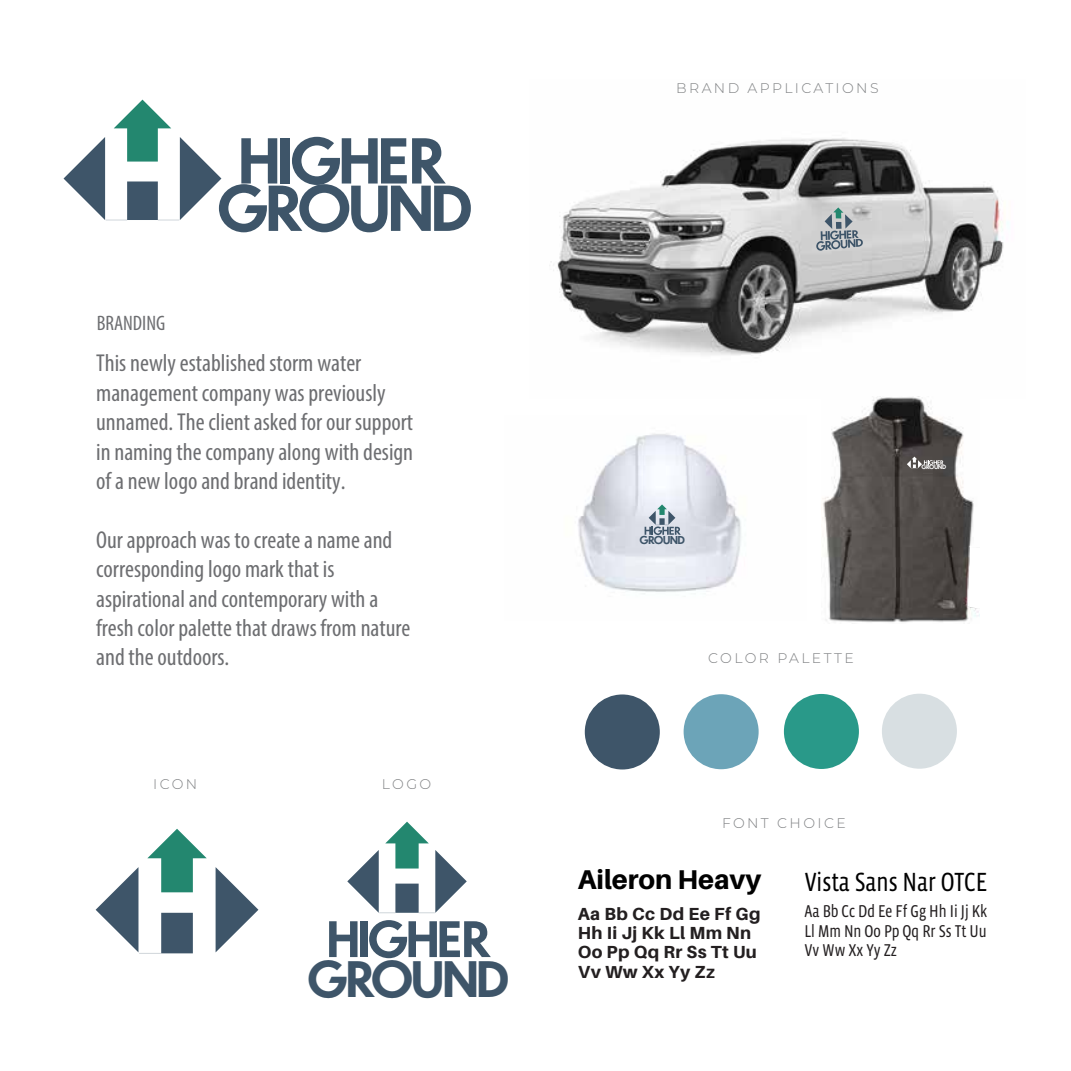
<style>
.page{position:relative;width:1071px;height:1071px;background:#fff}
.page>*{position:absolute;margin:0;border:0;box-sizing:border-box;transform-origin:0 0}
.t1{font:700 60.73px "Dunbar Text";letter-spacing:-.075em;color:#3e5569}
.t2{font:700 47.95px "Dunbar Text";letter-spacing:-.075em;color:#3e5569}
.t3{font:800 27.12px "Aileron";color:#010101}
.t4{font:26.95px "Vista Sans Nar OTCE";color:#010101}
.t5{font:condensed 24.5px/29.4px "Myriad Pro";color:#6d6e71}
.t6{font:condensed 21px "Myriad Pro";color:#6d6e71}
.t7{font:17.5px/19.2px "Vista Sans Nar OTCE";color:#231f20;text-align:justify}
.t8{font:800 17.5px/19.2px "Aileron";letter-spacing:.025em;color:#231f20}
.t9{font:300 14px "Montserrat";letter-spacing:.17em;color:#808284}
.t10{font:700 10.67px "Dunbar Text";letter-spacing:-.075em;color:#3e5569}
.t11{font:700 5.77px "Dunbar Text";letter-spacing:-.075em;color:#fff}
</style>
<div class="page">
<svg style="left:64px;top:100px;width:157px;height:120px"></svg>
<svg style="left:241px;top:138px;width:36px;height:46px"></svg>
<div style="left:281px;top:138px;width:9px;height:46px;background:#3e5569"></div>
<svg style="left:292px;top:137px;width:154px;height:48px"></svg>
<img style="left:549px;top:138px;width:460px;height:217px">
<svg style="left:816px;top:207px;width:47px;height:44px;background:#a2abb0"></svg>
<img style="left:578px;top:433px;width:164px;height:161px">
<svg style="left:645px;top:504px;width:36px;height:31px"></svg>
<img style="left:822px;top:396px;width:157px;height:227px">
<svg style="left:907px;top:457px;width:37px;height:11px"></svg>
<svg style="left:96px;top:829px;width:162px;height:124px"></svg>
<svg style="left:347px;top:822px;width:120px;height:91px"></svg>
<svg style="left:329px;top:921px;width:29px;height:36px"></svg>
<div style="left:360px;top:921px;width:8px;height:36px;background:#3e5569"></div>
<svg style="left:369px;top:920px;width:122px;height:38px"></svg>
<div style="left:585px;top:694px;width:75px;height:76px;background:#3e5569;border-radius:50%"></div>
<div style="left:784px;top:694px;width:75px;height:75px;background:#299989;border-radius:50%"></div>
<div style="left:684px;top:694px;width:75px;height:75px;background:#6ca4b8;border-radius:50%"></div>
<div style="left:882px;top:694px;width:75px;height:75px;background:#d8dfe2;border-radius:50%"></div>
<p class="t6" style="left:97px;top:311px;width:70px">BRANDING</p>
<h1 class="t1" style="left:216px;top:164px;width:259px">GROUND</h1>
<p class="t5" style="left:96px;top:348px;width:319px">This newly established storm water management company was previously unnamed. The client asked for our support in naming the company along with design of a new logo and brand identity.</p>
<p class="t5" style="left:96px;top:525px;width:316px">Our approach was to create a name and corresponding logo mark that is aspirational and contemporary with a fresh color palette that draws from nature and the outdoors.</p>
<p class="t9" style="left:153px;top:775px;width:46px">ICON</p>
<p class="t9" style="left:382px;top:774px;width:51px">LOGO</p>
<h2 class="t2" style="left:307px;top:944px;width:205px">GROUND</h2>
<p class="t9" style="left:676px;top:79px;width:204px">BRAND APPLICATIONS</p>
<p class="t10" style="left:640px;top:532px;width:47px">GROUND</p>
<p class="t9" style="left:708px;top:649px;width:147px">COLOR PALETTE</p>
<p class="t9" style="left:722px;top:813px;width:125px">FONT CHOICE</p>
<p class="t11" style="left:922px;top:463px;width:26px">GROUND</p>
<p class="t3" style="left:578px;top:864px;width:185px">Aileron Heavy</p>
<p class="t4" style="left:804px;top:866px;width:184px">Vista Sans Nar OTCE</p>
<p class="t7" style="left:804px;top:902px;width:184px">Aa Bb Cc Dd Ee Ff Gg Hh Ii Jj Kk Ll Mm Nn Oo Pp Qq Rr Ss Tt Uu Vv Ww Xx Yy Zz</p>
<p class="t8" style="left:578px;top:904px;width:184px">Aa Bb Cc Dd Ee Ff Gg<br>Hh Ii Jj Kk Ll Mm Nn<br>Oo Pp Qq Rr Ss Tt Uu<br>Vv Ww Xx Yy Zz</p>
</div>
